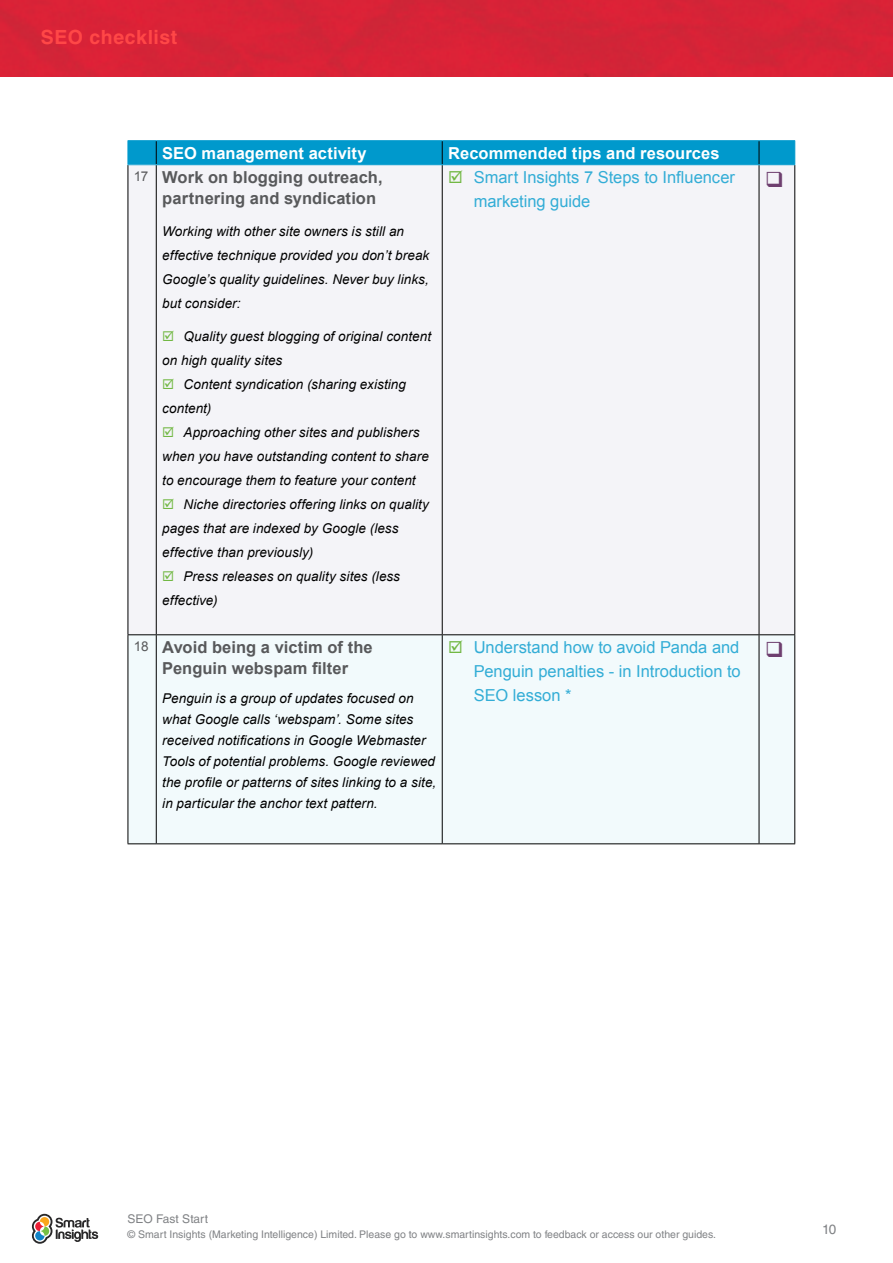
<style>
.page{position:relative;width:893px;height:1263px;background:#fff}
.page>*{position:absolute;margin:0;border:0;box-sizing:border-box;transform-origin:0 0}
.t1{font:700 19.5px "Helvetica LT Std";letter-spacing:.025em;color:#ff4747}
.t2{font:16.5px/24px "Arial";color:#33add6}
.t3{font:700 16.5px/21px "Arial";letter-spacing:.005em;color:#58595b}
.t4{font:700 16.5px "Arial";letter-spacing:.005em;color:#fff}
.t5{font:italic 13.5px/24px "Arial";letter-spacing:.005em;color:#000}
.t6{font:13.5px "Helvetica LT Std";color:#808285}
.t7{font:12px "Helvetica LT Std";color:#808285}
.t8{font:10.5px "Helvetica LT Std";color:#808285}
.s1{font-weight:400;font-size:13.5px}
.s2{color:#72b844}
</style>
<div class="page">
<svg style="left:32px;top:1214px;width:66px;height:30px"></svg>
<div style="left:0;top:0;width:893px;height:77px;background:#d82337"></div>
<div style="left:128px;top:165px;width:28px;height:470px;background:#f4f4f8"></div>
<div style="left:157px;top:165px;width:637px;height:469px;background:#f4f4f8"></div>
<div style="left:128px;top:635px;width:28px;height:209px;background:#f2fafc"></div>
<div style="left:157px;top:635px;width:637px;height:208px;background:#f2fafc"></div>
<hr style="left:128px;top:165px;width:1px;height:469px;background:#000">
<hr style="left:156px;top:165px;width:1px;height:469px;background:#000">
<hr style="left:442px;top:165px;width:1px;height:469px;background:#000">
<hr style="left:759px;top:165px;width:1px;height:469px;background:#000">
<hr style="left:794px;top:165px;width:1px;height:469px;background:#000">
<svg style="left:128px;top:634px;width:28px;height:1px"></svg>
<hr style="left:128px;top:635px;width:1px;height:208px;background:#000">
<hr style="left:156px;top:634px;width:286px;height:1px;background:#000">
<hr style="left:156px;top:635px;width:1px;height:208px;background:#000">
<hr style="left:442px;top:634px;width:317px;height:1px;background:#000">
<hr style="left:442px;top:635px;width:1px;height:208px;background:#000">
<hr style="left:759px;top:634px;width:36px;height:1px;background:#000">
<hr style="left:759px;top:635px;width:1px;height:208px;background:#000">
<hr style="left:794px;top:635px;width:1px;height:208px;background:#000">
<svg style="left:128px;top:843px;width:28px;height:1px"></svg>
<hr style="left:156px;top:843px;width:286px;height:1px;background:#000">
<hr style="left:442px;top:843px;width:317px;height:1px;background:#000">
<hr style="left:759px;top:843px;width:36px;height:1px;background:#000">
<div style="left:128px;top:140px;width:667px;height:25px;background:#09c"></div>
<hr style="left:156px;top:164px;width:286px;height:1px;background:#09c">
<hr style="left:442px;top:164px;width:317px;height:1px;background:#09c">
<hr style="left:759px;top:164px;width:36px;height:1px;background:#09c">
<svg style="left:767px;top:171px;width:15px;height:16px"></svg>
<svg style="left:767px;top:642px;width:15px;height:15px"></svg>
<h1 class="t1" style="left:41px;top:26px;width:138px">SEO checklist</h1>
<p class="t4" style="left:162px;top:142px;width:206px">SEO management activity</p>
<p class="t4" style="left:448px;top:142px;width:273px">Recommended tips and resources</p>
<p class="t3" style="left:162px;top:167px;width:222px;text-indent:-28px"><span class="s1">17</span> Work on blogging outreach, partnering and syndication</p>
<p class="t5" style="left:162px;top:220px;width:269px">Working with other site owners is still an effective technique provided you don’t break Google’s quality guidelines. Never buy links, but consider:</p>
<p class="t5" style="left:162px;top:324px;width:270px"><span class="s2">☑</span> Quality guest blogging of original content on high quality sites</p>
<p class="t5" style="left:162px;top:372px;width:245px"><span class="s2">☑</span> Content syndication (sharing existing content)</p>
<p class="t5" style="left:162px;top:420px;width:268px"><span class="s2">☑</span> Approaching other sites and publishers when you have outstanding content to share to encourage them to feature your content</p>
<p class="t5" style="left:162px;top:492px;width:268px"><span class="s2">☑</span> Niche directories offering links on quality pages that are indexed by Google (less effective than previously)</p>
<p class="t5" style="left:162px;top:564px;width:239px"><span class="s2">☑</span> Press releases on quality sites (less effective)</p>
<p class="t2" style="left:474px;top:165px;width:263px;text-indent:-26px"><span class="s2">☑</span> Smart Insights 7 Steps to Influencer marketing guide</p>
<p class="t3" style="left:134px;top:637px;width:240px;text-align:center"><span class="s1">18</span> Avoid being a victim of the<br>Penguin webspam filter</p>
<p class="t5" style="left:162px;top:688px;width:275px;line-height:21px">Penguin is a group of updates focused on what Google calls ‘webspam’. Some sites received notifications in Google Webmaster Tools of potential problems. Google reviewed the profile or patterns of sites linking to a site, in particular the anchor text pattern.</p>
<p class="t2" style="left:474px;top:635px;width:268px;text-align:justify;text-indent:-26px"><span class="s2">☑</span> Understand how to avoid Panda and Penguin penalties - in Introduction to SEO lesson *</p>
<p class="t7" style="left:128px;top:1211px;width:82px">SEO Fast Start</p>
<p class="t8" style="left:128px;top:1228px;width:590px">© Smart Insights (Marketing Intelligence) Limited. Please go to www.smartinsights.com to feedback or access our other guides.</p>
<p class="t6" style="left:822px;top:1221px;width:16px">10</p>
</div>
